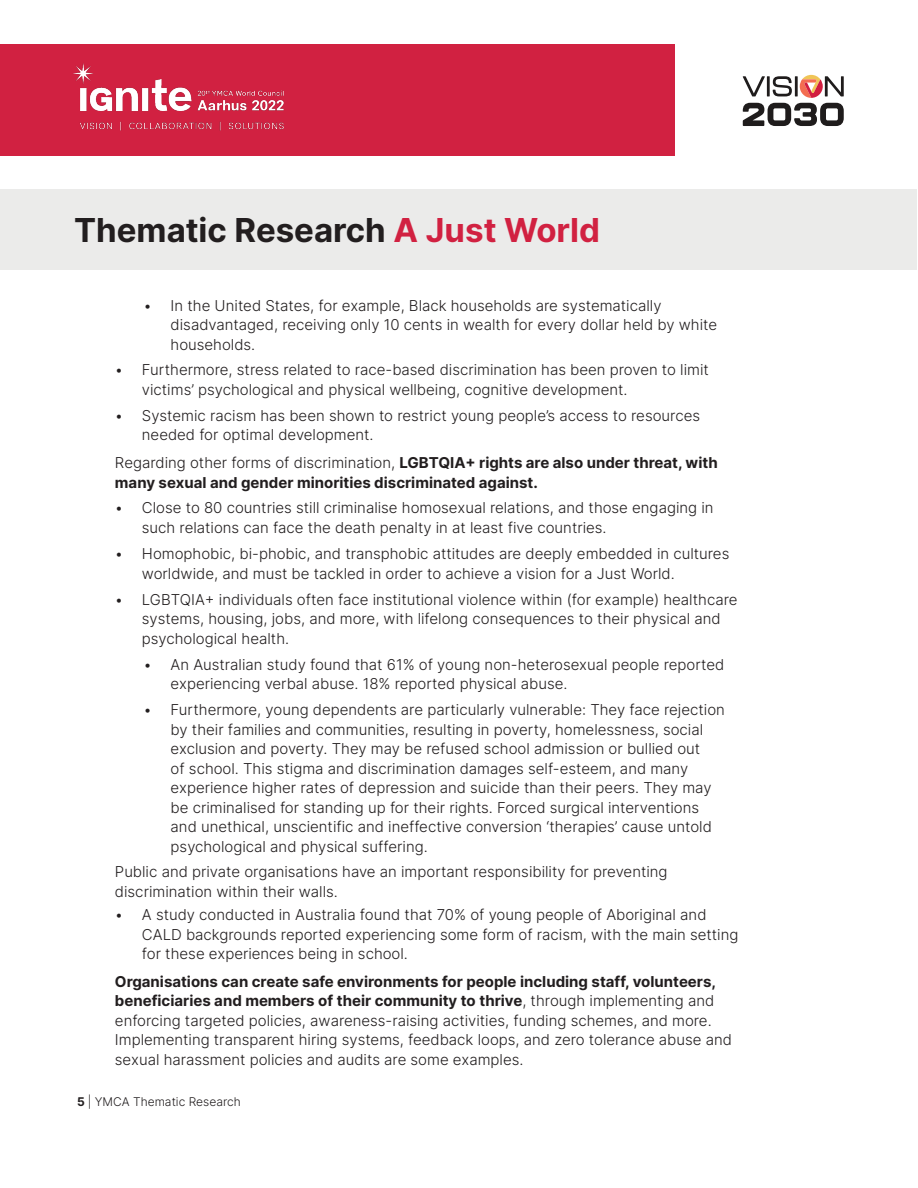
<style>
.page{position:relative;width:918px;height:1188px;background:#fff}
.page>*{position:absolute;margin:0;border:0;box-sizing:border-box;transform-origin:0 0}
.t1{font:33px "Inter";color:#221e1f}
.t2{font:300 15px/19.5px "Inter";color:#221e1f}
.t3{font:15px/19.5px "Inter";color:#221e1f}
.t4{font:300 12px "Inter";color:#221e1f}
.s1{color:#d12141}
.s2{font-weight:300}
.s3{font-weight:400}
</style>
<div class="page">
<div style="left:1px;top:190px;width:916px;height:80px;background:#ebebea"></div>
<div style="left:1px;top:44px;width:674px;height:112px;background:#d12141"></div>
<img style="left:73px;top:63px;width:211px;height:68px">
<svg style="left:743px;top:75px;width:101px;height:51px"></svg>
<p class="t1" style="left:74px;top:206px;width:527px">Thematic Research <span class="s1">A Just World</span></p>
<p class="t2" style="left:171px;top:295px;width:548px;text-indent:-27px">• In the United States, for example, Black households are systematically disadvantaged, receiving only 10 cents in wealth for every dollar held by white households.</p>
<p class="t2" style="left:142px;top:360px;width:569px;text-indent:-27px">• Furthermore, stress related to race-based discrimination has been proven to limit victims’ psychological and physical wellbeing, cognitive development.</p>
<p class="t2" style="left:142px;top:405px;width:560px;text-indent:-27px">• Systemic racism has been shown to restrict young people’s access to resources needed for optimal development.</p>
<p class="t3" style="left:115px;top:453px;width:604px"><span class="s2">Regarding other forms of discrimination,</span> LGBTQIA+ rights are also under threat, with many sexual and gender minorities discriminated against.</p>
<p class="t2" style="left:142px;top:498px;width:573px;text-indent:-27px">• Close to 80 countries still criminalise homosexual relations, and those engaging in such relations can face the death penalty in at least five countries.</p>
<p class="t2" style="left:142px;top:544px;width:589px;text-indent:-27px">• Homophobic, bi-phobic, and transphobic attitudes are deeply embedded in cultures worldwide, and must be tackled in order to achieve a vision for a Just World.</p>
<p class="t2" style="left:142px;top:589px;width:597px;text-indent:-27px">• LGBTQIA+ individuals often face institutional violence within (for example) healthcare systems, housing, jobs, and more, with lifelong consequences to their physical and psychological health.</p>
<p class="t2" style="left:171px;top:654px;width:555px;text-indent:-27px">• An Australian study found that 61% of young non-heterosexual people reported experiencing verbal abuse. 18% reported physical abuse.</p>
<p class="t2" style="left:171px;top:700px;width:556px;text-indent:-27px">• Furthermore, young dependents are particularly vulnerable: They face rejection by their families and communities, resulting in poverty, homelessness, social exclusion and poverty. They may be refused school admission or bullied out<br>of school. This stigma and discrimination damages self-esteem, and many experience higher rates of depression and suicide than their peers. They may be criminalised for standing up for their rights. Forced surgical interventions and unethical, unscientific and ineffective conversion ‘therapies’ cause untold psychological and physical suffering.</p>
<p class="t2" style="left:115px;top:861px;width:554px">Public and private organisations have an important responsibility for preventing discrimination within their walls.</p>
<p class="t2" style="left:142px;top:905px;width:598px;text-indent:-27px">• A study conducted in Australia found that 70% of young people of Aboriginal and<br>CALD backgrounds reported experiencing some form of racism, with the main setting for these experiences being in school.</p>
<p class="t2" style="left:115px;top:971px;width:619px"><span class="s3">Organisations can create safe environments for people including staff, volunteers, beneficiaries and members of their community to thrive</span>, through implementing and enforcing targeted policies, awareness-raising activities, funding schemes, and more.<br>Implementing transparent hiring systems, feedback loops, and zero tolerance abuse and sexual harassment policies and audits are some examples.</p>
<p class="t4" style="left:77px;top:1093px;width:165px"><span class="s3">5</span> | YMCA Thematic Research</p>
</div>
